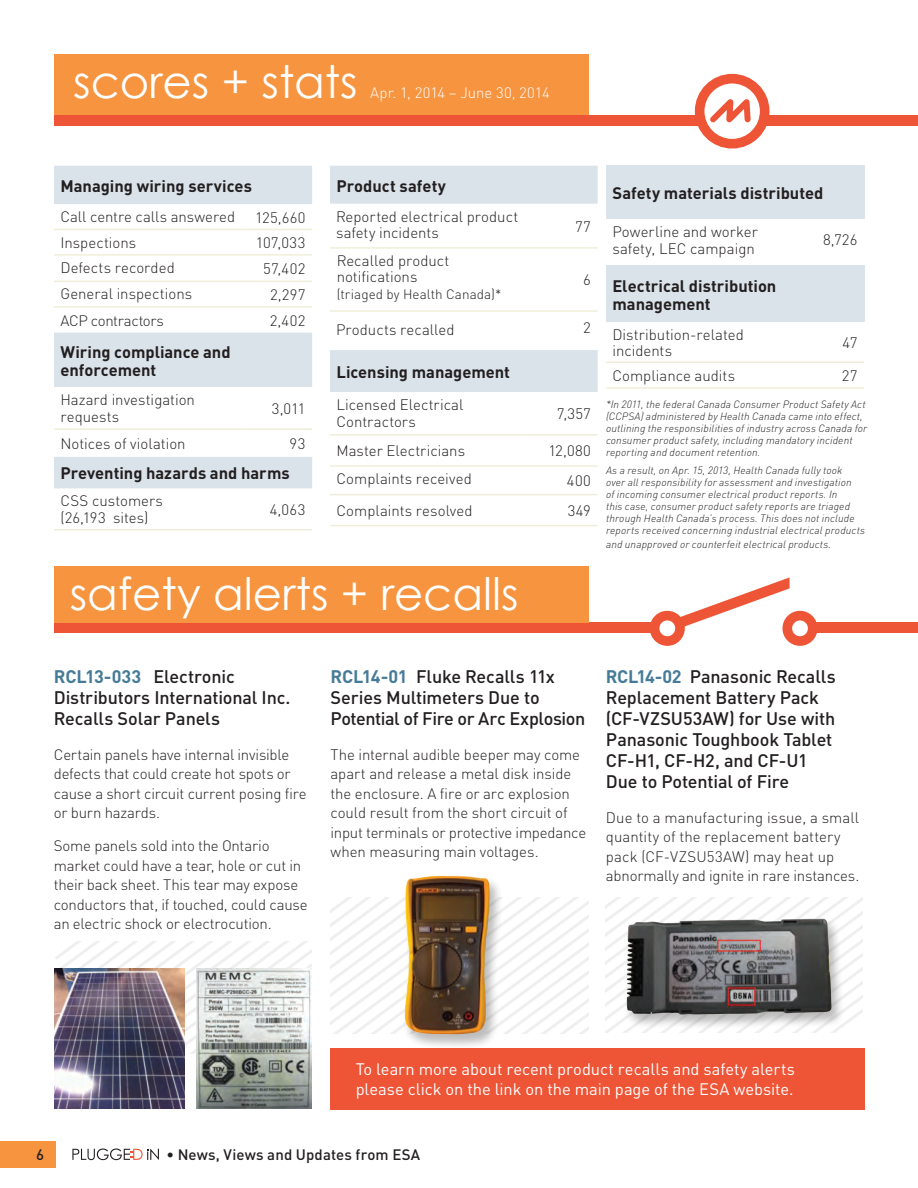
<style>
.page{position:relative;width:918px;height:1188px;background:#fff}
.page>*{position:absolute;margin:0;border:0;box-sizing:border-box;transform-origin:0 0}
.t1{font:45px "Century Gothic";color:#fff}
.Body_Copy{font:500 18px/21px "DIN";letter-spacing:-.01em;color:#231f20}
.Body_Copy-2{font:700 16.5px/18px "DIN";color:#231f20}
.Body_Copy-3{font:16.5px/20.2px "DIN";letter-spacing:-.005em;color:#fff}
.Sidebar_Copy{font:300 15px/19.5px "DIN";letter-spacing:-.01em;color:#231f20}
.Body_Copy-4{font:300 15px/16.5px "DIN";color:#231f20}
.t2{font:500 15px "DIN";letter-spacing:.01em;color:#231f20}
.t3{font:300 15px "DIN";color:#fff}
.Body_Copy-5{font:300 15px "DIN";letter-spacing:-.025em;color:#231f20}
.Body_Copy-6{font:300 13.5px "DIN";letter-spacing:.005em;color:#231f20}
.Body_Copy-7{font:italic 300 10.5px/12px "DIN";letter-spacing:.015em;color:#231f20}
.s1{font-weight:700;color:#457b98}
</style>
<div class="page">
<div style="left:0;top:1142px;width:55px;height:26px;background:#f7943f"></div>
<svg style="left:72px;top:1148px;width:87px;height:12px"></svg>
<div style="left:54px;top:115px;width:864px;height:11px;background:#ee5436"></div>
<div style="left:54px;top:54px;width:534px;height:61px;background:#f7943f"></div>
<svg style="left:700px;top:79px;width:65px;height:65px"></svg>
<div style="left:695px;top:74px;width:74px;height:75px;border:10px solid #ee5436;border-radius:50%"></div>
<svg style="left:705px;top:87px;width:49px;height:48px"></svg>
<svg style="left:54px;top:942px;width:258px;height:112px"></svg>
<svg style="left:331px;top:897px;width:257px;height:136px"></svg>
<svg style="left:606px;top:897px;width:256px;height:135px"></svg>
<div style="left:606px;top:166px;width:258px;height:53px;background:#dbe3ea"></div>
<div style="left:606px;top:266px;width:258px;height:56px;background:#dbe3ea"></div>
<hr style="left:606px;top:362px;width:186px;height:1px;background:#f0eed9">
<hr style="left:606px;top:387px;width:186px;height:2px;background:#f0eed9">
<hr style="left:792px;top:362px;width:72px;height:1px;background:#f0eed9">
<hr style="left:792px;top:387px;width:72px;height:2px;background:#f0eed9">
<div style="left:624px;top:918px;width:221px;height:112px;background:#231f20;opacity:.3"></div>
<img style="left:626px;top:918px;width:206px;height:97px">
<div style="left:402px;top:875px;width:101px;height:175px;background:#231f20;opacity:.3"></div>
<img style="left:404px;top:876px;width:87px;height:158px">
<div style="left:54px;top:622px;width:604px;height:11px;background:#ee5436"></div>
<div style="left:650px;top:611px;width:35px;height:35px;border:10px solid #ee5436;border-radius:50%"></div>
<div style="left:54px;top:566px;width:534px;height:56px;background:#f7943f"></div>
<div style="left:812px;top:622px;width:106px;height:11px;background:#ee5436"></div>
<div style="left:782px;top:611px;width:36px;height:35px;border:10px solid #ee5436;border-radius:50%"></div>
<svg style="left:678px;top:577px;width:112px;height:52px"></svg>
<svg style="left:54px;top:166px;width:258px;height:322px"></svg>
<hr style="left:54px;top:229px;width:186px;height:1px;background:#f0eed9">
<hr style="left:240px;top:229px;width:72px;height:1px;background:#f0eed9">
<hr style="left:54px;top:254px;width:186px;height:2px;background:#f0eed9">
<hr style="left:240px;top:254px;width:72px;height:2px;background:#f0eed9">
<hr style="left:54px;top:281px;width:186px;height:1px;background:#f0eed9">
<hr style="left:240px;top:281px;width:72px;height:1px;background:#f0eed9">
<hr style="left:54px;top:306px;width:186px;height:2px;background:#f0eed9">
<hr style="left:240px;top:306px;width:72px;height:2px;background:#f0eed9">
<hr style="left:54px;top:428px;width:186px;height:2px;background:#f0eed9">
<hr style="left:240px;top:428px;width:72px;height:2px;background:#f0eed9">
<hr style="left:54px;top:529px;width:186px;height:1px;background:#f0eed9">
<hr style="left:240px;top:529px;width:72px;height:1px;background:#f0eed9">
<svg style="left:330px;top:166px;width:268px;height:226px"></svg>
<hr style="left:330px;top:247px;width:196px;height:2px;background:#f0eed9">
<hr style="left:526px;top:247px;width:72px;height:2px;background:#f0eed9">
<hr style="left:330px;top:310px;width:196px;height:2px;background:#f0eed9">
<hr style="left:526px;top:310px;width:72px;height:2px;background:#f0eed9">
<hr style="left:330px;top:434px;width:196px;height:2px;background:#f0eed9">
<hr style="left:526px;top:434px;width:72px;height:2px;background:#f0eed9">
<hr style="left:330px;top:465px;width:196px;height:2px;background:#f0eed9">
<hr style="left:526px;top:465px;width:72px;height:2px;background:#f0eed9">
<hr style="left:330px;top:494px;width:196px;height:1px;background:#f0eed9">
<hr style="left:330px;top:525px;width:196px;height:1px;background:#f0eed9">
<hr style="left:526px;top:494px;width:72px;height:1px;background:#f0eed9">
<hr style="left:526px;top:525px;width:72px;height:1px;background:#f0eed9">
<div style="left:331px;top:1048px;width:534px;height:62px;background:#ee5436"></div>
<img style="left:54px;top:969px;width:131px;height:140px">
<img style="left:197px;top:969px;width:114px;height:140px">
<p class="t1" style="left:73px;top:55px;width:286px">scores + stats</p>
<p class="t3" style="left:370px;top:84px;width:181px">Apr. 1, 2014 – June 30, 2014</p>
<p class="Body_Copy-2" style="left:60px;top:176px;width:193px">Managing wiring services</p>
<p class="Body_Copy-4" style="left:60px;top:208px;width:176px">Call centre calls answered</p>
<p class="Body_Copy-4" style="left:255px;top:209px;width:52px">125,660</p>
<p class="Body_Copy-4" style="left:60px;top:234px;width:77px">Inspections</p>
<p class="Body_Copy-4" style="left:256px;top:234px;width:51px">107,033</p>
<p class="Body_Copy-4" style="left:60px;top:259px;width:116px">Defects recorded</p>
<p class="Body_Copy-4" style="left:263px;top:260px;width:44px">57,402</p>
<p class="Body_Copy-4" style="left:60px;top:286px;width:133px">General inspections</p>
<p class="Body_Copy-4" style="left:270px;top:286px;width:37px">2,297</p>
<p class="Body_Copy-5" style="left:60px;top:311px;width:105px">ACP contractors</p>
<p class="Body_Copy-4" style="left:270px;top:312px;width:37px">2,402</p>
<p class="Body_Copy-2" style="left:60px;top:342px;width:172px">Wiring compliance and enforcement</p>
<p class="Body_Copy-4" style="left:60px;top:391px;width:136px">Hazard investigation requests</p>
<p class="Body_Copy-4" style="left:272px;top:400px;width:35px">3,011</p>
<p class="Body_Copy-4" style="left:60px;top:435px;width:127px">Notices of violation</p>
<p class="Body_Copy-4" style="left:290px;top:435px;width:17px">93</p>
<p class="Body_Copy-2" style="left:60px;top:464px;width:231px">Preventing hazards and harms</p>
<p class="Body_Copy-4" style="left:60px;top:493px;width:104px">CSS customers (26,193 sites)</p>
<p class="Body_Copy-4" style="left:270px;top:501px;width:37px">4,063</p>
<p class="Body_Copy-2" style="left:336px;top:176px;width:111px">Product safety</p>
<p class="Body_Copy-4" style="left:336px;top:208px;width:184px">Reported electrical product safety incidents</p>
<p class="Body_Copy-4" style="left:575px;top:218px;width:17px">77</p>
<p class="Body_Copy-4" style="left:337px;top:252px;width:114px">Recalled product notifications</p>
<p class="Body_Copy-6" style="left:337px;top:286px;width:166px">(triaged by Health Canada)*</p>
<p class="Body_Copy-4" style="left:583px;top:272px;width:9px">6</p>
<p class="Body_Copy-4" style="left:336px;top:321px;width:120px">Products recalled</p>
<p class="Body_Copy-4" style="left:583px;top:319px;width:9px">2</p>
<p class="Body_Copy-2" style="left:336px;top:362px;width:175px">Licensing management</p>
<p class="Body_Copy-4" style="left:336px;top:396px;width:128px">Licensed Electrical<br>Contractors</p>
<p class="Body_Copy-4" style="left:557px;top:406px;width:36px">7,357</p>
<p class="Body_Copy-4" style="left:336px;top:443px;width:130px">Master Electricians</p>
<p class="Body_Copy-4" style="left:548px;top:443px;width:44px">12,080</p>
<p class="Body_Copy-4" style="left:336px;top:470px;width:137px">Complaints received</p>
<p class="Body_Copy-4" style="left:567px;top:473px;width:25px">400</p>
<p class="Body_Copy-4" style="left:336px;top:502px;width:138px">Complaints resolved</p>
<p class="Body_Copy-4" style="left:568px;top:502px;width:25px">349</p>
<p class="t1" style="left:70px;top:567px;width:450px">safety alerts + recalls</p>
<p class="Body_Copy-2" style="left:612px;top:184px;width:212px">Safety materials distributed</p>
<p class="Body_Copy-4" style="left:612px;top:223px;width:147px">Powerline and worker safety, LEC campaign</p>
<p class="Body_Copy-4" style="left:823px;top:232px;width:36px">8,726</p>
<p class="Body_Copy-2" style="left:612px;top:276px;width:165px">Electrical distribution management</p>
<p class="Body_Copy-4" style="left:612px;top:326px;width:133px">Distribution-related</p>
<p class="Body_Copy-4" style="left:612px;top:342px;width:61px">incidents</p>
<p class="Body_Copy-4" style="left:842px;top:334px;width:16px">47</p>
<p class="Body_Copy-4" style="left:612px;top:367px;width:124px">Compliance audits</p>
<p class="Body_Copy-4" style="left:842px;top:367px;width:17px">27</p>
<p class="Body_Copy-7" style="left:606px;top:398px;width:263px">*In 2011, the federal Canada Consumer Product Safety Act (CCPSA) administered by Health Canada came into effect, outlining the responsibilities of industry across Canada for consumer product safety, including mandatory incident reporting and document retention.</p>
<p class="Body_Copy-7" style="left:606px;top:465px;width:261px">As a result, on Apr. 15, 2013, Health Canada fully took<br>over all responsibility for assessment and investigation<br>of incoming consumer electrical product reports. In<br>this case, consumer product safety reports are triaged through Health Canada’s process. This does not include reports received concerning industrial electrical products</p>
<p class="Body_Copy-7" style="left:606px;top:538px;width:227px">and unapproved or counterfeit electrical products.</p>
<p class="Body_Copy" style="left:54px;top:665px;width:238px"><span class="s1">RCL13-033</span> Electronic<br>Distributors International Inc.<br>Recalls Solar Panels</p>
<p class="Sidebar_Copy" style="left:54px;top:744px;width:254px">Certain panels have internal invisible defects that could create hot spots or cause a short circuit current posing fire or burn hazards.</p>
<p class="Sidebar_Copy" style="left:54px;top:836px;width:255px">Some panels sold into the Ontario market could have a tear, hole or cut in their back sheet. This tear may expose conductors that, if touched, could cause an electric shock or electrocution.</p>
<p class="Body_Copy" style="left:331px;top:665px;width:256px"><span class="s1">RCL14-01</span> Fluke Recalls 11x<br>Series Multimeters Due to<br>Potential of Fire or Arc Explosion</p>
<p class="Sidebar_Copy" style="left:331px;top:744px;width:257px">The internal audible beeper may come apart and release a metal disk inside the enclosure. A fire or arc explosion could result from the short circuit of input terminals or protective impedance when measuring main voltages.</p>
<p class="Body_Copy" style="left:606px;top:665px;width:231px"><span class="s1">RCL14-02</span> Panasonic Recalls<br>Replacement Battery Pack (CF-VZSU53AW) for Use with<br>Panasonic Toughbook Tablet<br>CF-H1, CF-H2, and CF-U1<br>Due to Potential of Fire</p>
<p class="Sidebar_Copy" style="left:606px;top:807px;width:255px">Due to a manufacturing issue, a small quantity of the replacement battery pack (CF-VZSU53AW) may heat up abnormally and ignite in rare instances.</p>
<p class="Body_Copy-3" style="left:356px;top:1058px;width:441px">To learn more about recent product recalls and safety alerts please click on the link on the main page of the ESA website.</p>
<p class="t2" style="left:36px;top:1145px;width:9px">6</p>
<p class="t2" style="left:166px;top:1145px;width:255px">• News, Views and Updates from ESA</p>
</div>
